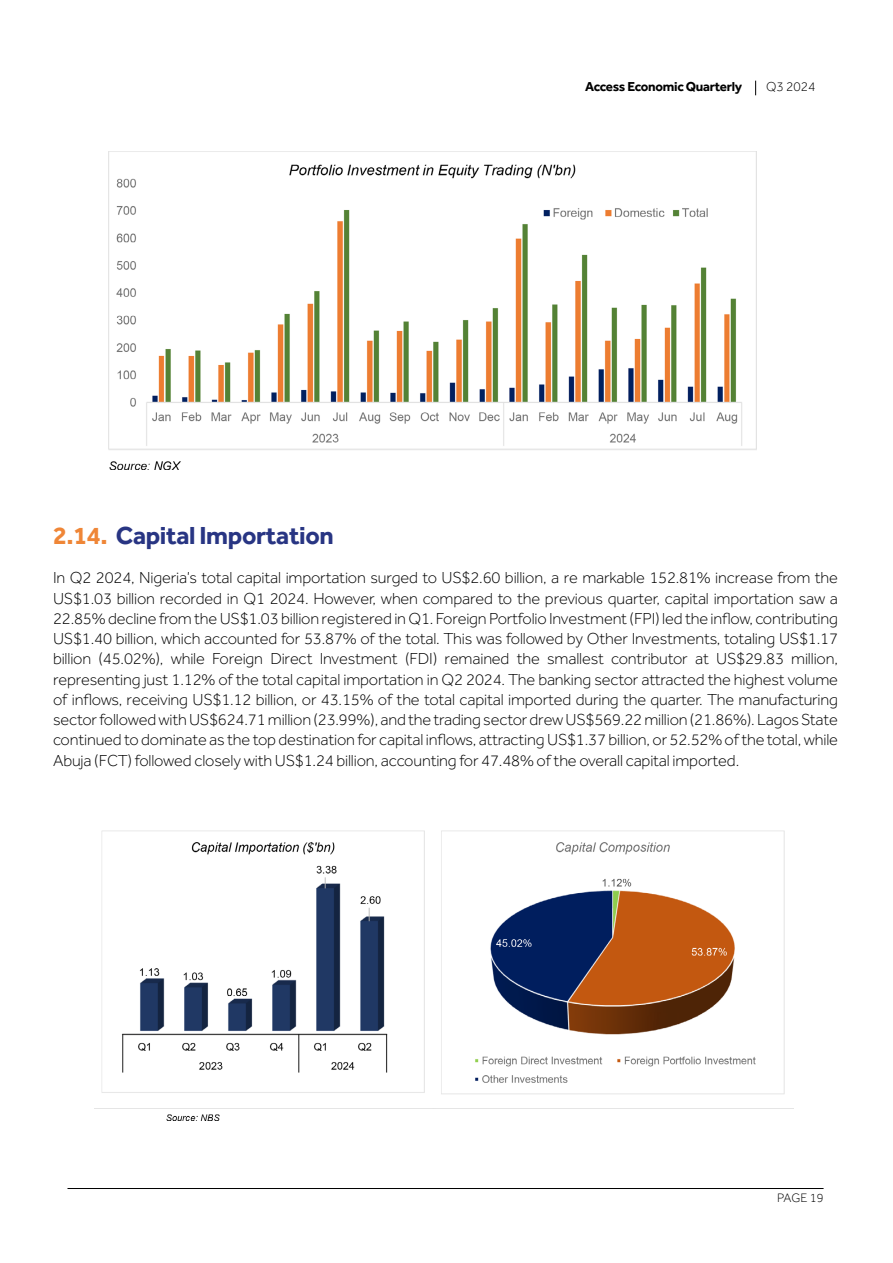
<style>
.page{position:relative;width:893px;height:1263px;background:#fff}
.page>*{position:absolute;margin:0;border:0;box-sizing:border-box;transform-origin:0 0}
.t1{font:700 25.5px "Effra";letter-spacing:-.015em;color:#283583}
.t2{font:300 16.5px/20.2px "Effra";letter-spacing:-.01em;color:#000;text-align:justify}
.t3{font:700 13.5px "Effra";letter-spacing:-.02em;color:#000}
.t4{font:300 13.5px "Effra";color:#000}
.t5{font:300 12.6px "Effra";color:#000}
.s1{color:#ef8637}
</style>
<div class="page">
<svg style="left:755px;top:81px;width:1px;height:14px"></svg>
<hr style="left:68px;top:1188px;width:756px;height:1px;background:#000">
<img style="left:108px;top:152px;width:648px;height:317px">
<img style="left:94px;top:830px;width:700px;height:291px">
<p class="t3" style="left:585px;top:78px;width:159px">Access Economic Quarterly</p>
<p class="t4" style="left:766px;top:79px;width:51px">Q3 2024</p>
<h1 class="t1" style="left:53px;top:519px;width:282px"><span class="s1">2.14.</span> Capital Importation</h1>
<p class="t2" style="left:53px;top:568px;width:786px">In Q2 2024, Nigeria’s total capital importation surged to US$2.60 billion, a re markable 152.81% increase from the US$1.03 billion recorded in Q1 2024. However, when compared to the previous quarter, capital importation saw a 22.85% decline from the US$1.03 billion registered in Q1. Foreign Portfolio Investment (FPI) led the inflow, contributing US$1.40 billion, which accounted for 53.87% of the total. This was followed by Other Investments, totaling US$1.17 billion (45.02%), while Foreign Direct Investment (FDI) remained the smallest contributor at US$29.83 million, representing just 1.12% of the total capital importation in Q2 2024. The banking sector attracted the highest volume of inflows, receiving US$1.12 billion, or 43.15% of the total capital imported during the quarter. The manufacturing sector followed with US$624.71 million (23.99%), and the trading sector drew US$569.22 million (21.86%). Lagos State continued to dominate as the top destination for capital inflows, attracting US$1.37 billion, or 52.52% of the total, while Abuja (FCT) followed closely with US$1.24 billion, accounting for 47.48% of the overall capital imported.</p>
<p class="t5" style="left:777px;top:1190px;width:48px">PAGE 19</p>
</div>
